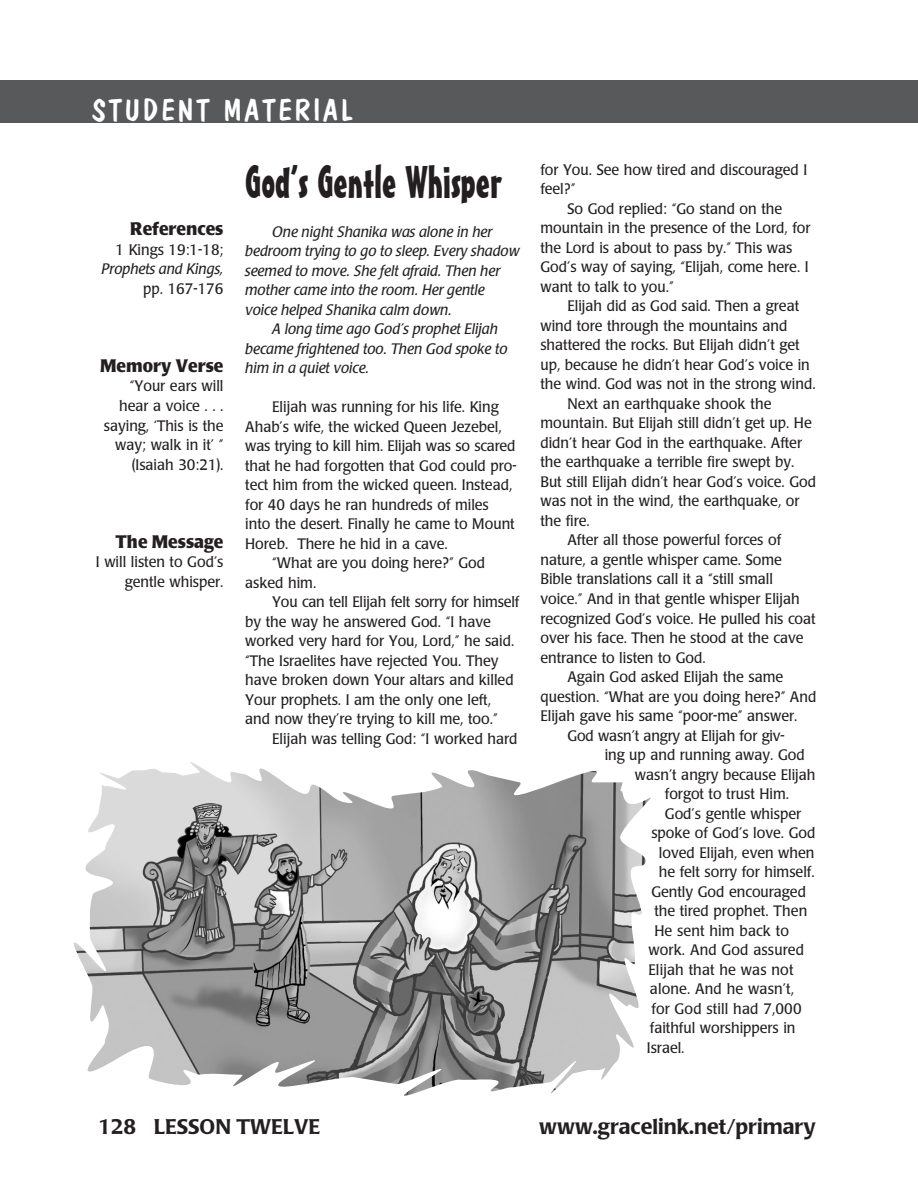
<style>
.page{position:relative;width:918px;height:1202px;background:#fff}
.page>*{position:absolute;margin:0;border:0;box-sizing:border-box;transform-origin:0 0}
.section_title{font:45px "Mister Earl BT";color:#231f20}
.t1{font:30px "Dom Casual D";letter-spacing:.1em;color:#fff}
.t2{font:500 21px "Poppl Laudatio";color:#231f20}
.subhead-right{font:700 18px "Poppl Laudatio";color:#231f20;scale:.95 1}
.body{font:15px/19.5px "Poppl Laudatio";color:#231f20;scale:.95 1}
.body-2{font:italic 15px/19.5px "Poppl Laudatio";color:#231f20}
.body-right{font:15px/19.5px "Poppl Laudatio";color:#231f20;text-align:right;scale:.95 1}
.body-right-2{font:italic 15px/19.5px "Poppl Laudatio";color:#231f20;text-align:right}
.s1{font-style:normal}
</style>
<div class="page">
<div style="left:0;top:80px;width:891px;height:43px;background:#58595b"></div>
<div style="left:891px;top:80px;width:27px;height:43px;background:#58595b"></div>
<img style="left:73px;top:762px;width:578px;height:334px">
<p class="t1" style="left:92px;top:92px;width:262px">STUDENT MATERIAL</p>
<p class="subhead-right" style="left:130px;top:219px;width:100px">References</p>
<p class="body-right" style="left:116px;top:240px;width:115px">1 Kings 19:1-18;</p>
<p class="body-right-2" style="left:102px;top:260px;width:123px">Prophets and Kings, <span class="s1">pp. 167-176</span></p>
<p class="subhead-right" style="left:100px;top:355px;width:131px">Memory Verse</p>
<p class="body-right" style="left:130px;top:377px;width:100px">“Your ears will</p>
<p class="body-right" style="left:119px;top:396px;width:111px">hear a voice . . .</p>
<p class="body-right" style="left:104px;top:416px;width:127px">saying, ‘This is the way; walk in it’ ” (Isaiah 30:21).</p>
<p class="subhead-right" style="left:116px;top:531px;width:115px">The Message</p>
<p class="body-right" style="left:96px;top:552px;width:136px">I will listen to God’s gentle whisper.</p>
<p class="section_title" style="left:245px;top:154px;width:258px">God’s Gentle Whisper</p>
<p class="body-2" style="left:245px;top:222px;width:276px;text-indent:27px">One night Shanika was alone in her bedroom trying to go to sleep. Every shadow seemed to move. She felt afraid. Then her mother came into the room. Her gentle voice helped Shanika calm down.</p>
<p class="body-2" style="left:245px;top:320px;width:264px;text-indent:27px">A long time ago God’s prophet Elijah became frightened too. Then God spoke to him in a quiet voice.</p>
<p class="body" style="left:245px;top:398px;width:287px;text-indent:27px">Elijah was running for his life. King Ahab’s wife, the wicked Queen Jezebel, was trying to kill him. Elijah was so scared that he had forgotten that God could pro&shy;tect him from the wicked queen. Instead, for 40 days he ran hundreds of miles into the desert. Finally he came to Mount Horeb. There he hid in a cave.</p>
<p class="body" style="left:245px;top:554px;width:254px;text-indent:27px">“What are you doing here?” God asked him.</p>
<p class="body" style="left:245px;top:593px;width:290px;text-indent:27px">You can tell Elijah felt sorry for himself by the way he answered God. “I have worked very hard for You, Lord,” he said. “The Israelites have rejected You. They have broken down Your altars and killed Your prophets. I am the only one left, and now they’re trying to kill me, too.”</p>
<p class="body" style="left:272px;top:729px;width:260px">Elijah was telling God: “I worked hard</p>
<p class="body" style="left:540px;top:160px;width:282px">for You. See how tired and discouraged I feel?”</p>
<p class="body" style="left:540px;top:199px;width:286px;text-indent:27px">So God replied: “Go stand on the mountain in the presence of the Lord, for the Lord is about to pass by.” This was God’s way of saying, “Elijah, come here. I want to talk to you.”</p>
<p class="body" style="left:540px;top:297px;width:291px;text-indent:27px">Elijah did as God said. Then a great wind tore through the mountains and shattered the rocks. But Elijah didn’t get up, because he didn’t hear God’s voice in the wind. God was not in the strong wind.</p>
<p class="body" style="left:540px;top:394px;width:292px;text-indent:27px">Next an earthquake shook the mountain. But Elijah still didn’t get up. He didn’t hear God in the earthquake. After the earthquake a terrible fire swept by.<br>But still Elijah didn’t hear God’s voice. God was not in the wind, the earthquake, or the fire.</p>
<p class="body" style="left:540px;top:531px;width:291px;text-indent:27px">After all those powerful forces of nature, a gentle whisper came. Some Bible translations call it a “still small voice.” And in that gentle whisper Elijah recognized God’s voice. He pulled his coat over his face. Then he stood at the cave entrance to listen to God.</p>
<p class="body" style="left:540px;top:667px;width:292px;text-indent:27px">Again God asked Elijah the same question. “What are you doing here?” And<br>Elijah gave his same “poor-me” answer.</p>
<p class="body" style="left:567px;top:726px;width:230px">God wasn’t angry at Elijah for giv-</p>
<p class="body" style="left:605px;top:745px;width:212px">ing up and running away. God</p>
<p class="body" style="left:635px;top:765px;width:192px">wasn’t angry because Elijah</p>
<p class="body" style="left:665px;top:784px;width:132px">forgot to trust Him.</p>
<p class="body" style="left:665px;top:804px;width:145px">God’s gentle whisper</p>
<p class="body" style="left:651px;top:823px;width:174px">spoke of God’s love. God</p>
<p class="body" style="left:659px;top:843px;width:165px">loved Elijah, even when</p>
<p class="body" style="left:659px;top:862px;width:165px">he felt sorry for himself.</p>
<p class="body" style="left:651px;top:882px;width:164px">Gently God encouraged</p>
<p class="body" style="left:654px;top:901px;width:162px">the tired prophet. Then</p>
<p class="body" style="left:654px;top:921px;width:143px">He sent him back to</p>
<p class="body" style="left:648px;top:940px;width:165px">work. And God assured</p>
<p class="body" style="left:648px;top:960px;width:154px">Elijah that he was not</p>
<p class="body" style="left:650px;top:979px;width:153px">alone. And he wasn’t,</p>
<p class="body" style="left:651px;top:999px;width:160px">for God still had 7,000</p>
<p class="body" style="left:650px;top:1018px;width:155px">faithful worshippers in</p>
<p class="body" style="left:647px;top:1038px;width:41px">Israel.</p>
<p class="t2" style="left:98px;top:1115px;width:224px">128 LESSON TWELVE</p>
<p class="t2" style="left:539px;top:1115px;width:278px">www.gracelink.net/primary</p>
</div>
